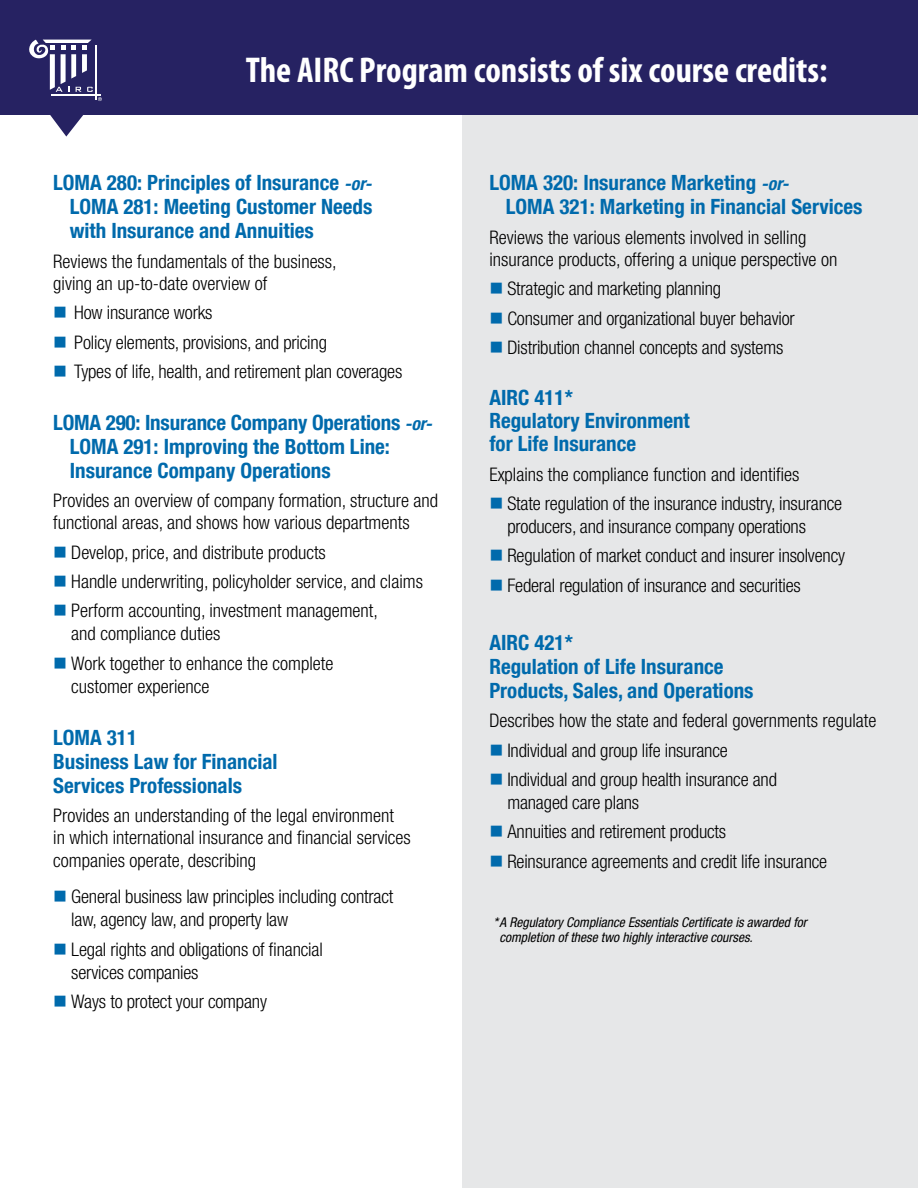
<style>
.page{position:relative;width:918px;height:1188px;background:#fff}
.page>*{position:absolute;margin:0;border:0;box-sizing:border-box;transform-origin:0 0}
.t1{font:700 condensed 36px "Myriad Pro";color:#fff}
.t2{font:700 condensed 21px/24px "Helvetica Neue LT Com";color:#006aac}
.t3{font:300 condensed 18.75px/23.2px "Helvetica Neue LT Com";letter-spacing:-.005em;color:#000}
.t4{font:italic condensed 13.5px/15px "Helvetica Neue LT Com";color:#000}
.s1{font-style:italic;font-size:18px}
.s2{color:#006aac}
</style>
<div class="page">
<div style="left:462px;top:53px;width:456px;height:1135px;background:#e6e7e8"></div>
<div style="left:0;top:0;width:918px;height:114px;background:#262262"></div>
<svg style="left:19px;top:40px;width:97px;height:97px"></svg>
<h1 class="t1" style="left:246px;top:47px;width:583px">The AIRC Program consists of six course credits:</h1>
<p class="t2" style="left:70px;top:171px;width:304px;text-align:justify;text-indent:-17px">LOMA 280: Principles of Insurance <span class="s1">-or-</span>LOMA 281: Meeting Customer Needs with Insurance and Annuities</p>
<p class="t3" style="left:53px;top:250px;width:285px;line-height:22.5px">Reviews the fundamentals of the business, giving an up-to-date overview of</p>
<p class="t3" style="left:53px;top:301px;width:161px"><span class="s2">■</span> How insurance works</p>
<p class="t3" style="left:53px;top:330px;width:275px"><span class="s2">■</span> Policy elements, provisions, and pricing</p>
<p class="t3" style="left:53px;top:360px;width:351px"><span class="s2">■</span> Types of life, health, and retirement plan coverages</p>
<p class="t2" style="left:70px;top:410px;width:364px;text-indent:-17px">LOMA 290: Insurance Company Operations <span class="s1">-or-<br></span>LOMA 291: Improving the Bottom Line:<br>Insurance Company Operations</p>
<p class="t3" style="left:53px;top:489px;width:387px;line-height:22.5px">Provides an overview of company formation, structure and functional areas, and shows how various departments</p>
<p class="t3" style="left:53px;top:540px;width:274px"><span class="s2">■</span> Develop, price, and distribute products</p>
<p class="t3" style="left:53px;top:570px;width:371px"><span class="s2">■</span> Handle underwriting, policyholder service, and claims</p>
<p class="t3" style="left:71px;top:599px;width:308px;text-indent:-18px"><span class="s2">■</span> Perform accounting, investment management, and compliance duties</p>
<p class="t3" style="left:71px;top:651px;width:264px;text-indent:-18px"><span class="s2">■</span> Work together to enhance the complete customer experience</p>
<p class="t2" style="left:53px;top:725px;width:226px">LOMA 311<br>Business Law for Financial<br>Services Professionals</p>
<p class="t3" style="left:53px;top:804px;width:359px;line-height:22.5px">Provides an understanding of the legal environment<br>in which international insurance and financial services companies operate, describing</p>
<p class="t3" style="left:71px;top:885px;width:324px;text-indent:-18px"><span class="s2">■</span> General business law principles including contract law, agency law, and property law</p>
<p class="t3" style="left:71px;top:937px;width:253px;text-indent:-18px"><span class="s2">■</span> Legal rights and obligations of financial services companies</p>
<p class="t3" style="left:53px;top:990px;width:215px"><span class="s2">■</span> Ways to protect your company</p>
<p class="t2" style="left:506px;top:171px;width:358px;text-indent:-17px">LOMA 320: Insurance Marketing <span class="s1">-or-<br></span>LOMA 321: Marketing in Financial Services</p>
<p class="t3" style="left:489px;top:226px;width:350px;line-height:22.5px">Reviews the various elements involved in selling insurance products, offering a unique perspective on</p>
<p class="t3" style="left:489px;top:277px;width:233px"><span class="s2">■</span> Strategic and marketing planning</p>
<p class="t3" style="left:489px;top:306px;width:307px"><span class="s2">■</span> Consumer and organizational buyer behavior</p>
<p class="t3" style="left:489px;top:336px;width:295px"><span class="s2">■</span> Distribution channel concepts and systems</p>
<p class="t2" style="left:489px;top:386px;width:202px;line-height:23.2px">AIRC 411*<br>Regulatory Environment for Life Insurance</p>
<p class="t3" style="left:489px;top:462px;width:312px">Explains the compliance function and identifies</p>
<p class="t3" style="left:507px;top:492px;width:336px;text-indent:-18px"><span class="s2">■</span> State regulation of the insurance industry, insurance producers, and insurance company operations</p>
<p class="t3" style="left:489px;top:544px;width:357px"><span class="s2">■</span> Regulation of market conduct and insurer insolvency</p>
<p class="t3" style="left:489px;top:573px;width:313px"><span class="s2">■</span> Federal regulation of insurance and securities</p>
<p class="t2" style="left:489px;top:631px;width:266px">AIRC 421*<br>Regulation of Life Insurance<br>Products, Sales, and Operations</p>
<p class="t3" style="left:489px;top:709px;width:389px">Describes how the state and federal governments regulate</p>
<p class="t3" style="left:489px;top:738px;width:240px"><span class="s2">■</span> Individual and group life insurance</p>
<p class="t3" style="left:507px;top:768px;width:271px;text-indent:-18px"><span class="s2">■</span> Individual and group health insurance and managed care plans</p>
<p class="t3" style="left:489px;top:820px;width:238px"><span class="s2">■</span> Annuities and retirement products</p>
<p class="t3" style="left:489px;top:849px;width:339px"><span class="s2">■</span> Reinsurance agreements and credit life insurance</p>
<p class="t4" style="left:499px;top:915px;width:309px;text-indent:-6px">* A Regulatory Compliance Essentials Certificate is awarded for completion of these two highly interactive courses.</p>
</div>
